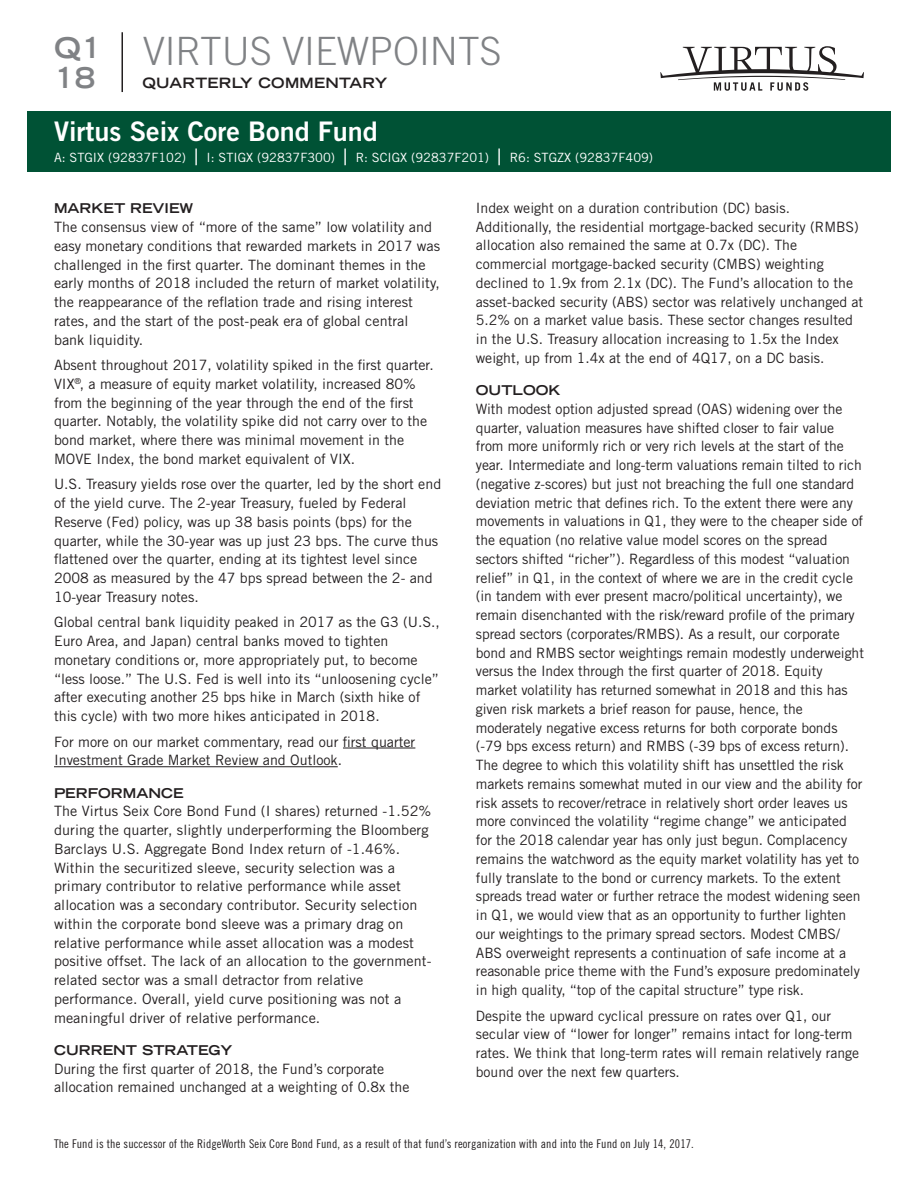
<style>
.page{position:relative;width:918px;height:1188px;background:#fff}
.page>*{position:absolute;margin:0;border:0;box-sizing:border-box;transform-origin:0 0}
.t1{font:300 39px "Trade Gothic LT Std";color:#808285}
.t2{font:700 expanded 28.5px/30px "Trade Gothic LH";color:#808285}
.t3{font:27px "Trade Gothic LT Std Bd 2";color:#fff}
.t4{font:14.25px/18.8px "Trade Gothic LT Std";color:#231f20}
.t5{font:700 expanded 14.25px "Trade Gothic LH";letter-spacing:.02em;color:#231f20}
.t6{font:700 expanded 13.5px "Trade Gothic LH";color:#231f20}
.t7{font:12.75px "Trade Gothic LT Std";color:#fff}
.t8{font:12px "Trade Gothic LT Std Cn 18";letter-spacing:.01em;color:#231f20}
.s1{font-size:22.5px}
</style>
<div class="page">
<hr style="left:343px;top:748px;width:72px;height:1px;background:#231f20">
<hr style="left:54px;top:766px;width:284px;height:1px;background:#231f20">
<hr style="left:122px;top:32px;width:1px;height:60px;background:#231f20">
<div style="left:27px;top:111px;width:864px;height:61px;background:#005235"></div>
<svg style="left:660px;top:46px;width:204px;height:45px"></svg>
<h1 class="t1" style="left:143px;top:28px;width:360px">VIRTUS VIEWPOINTS</h1>
<p class="t5" style="left:142px;top:74px;width:246px">QUARTERLY COMMENTARY</p>
<h2 class="t2" style="left:54px;top:32px;width:49px">Q1<br>18</h2>
<h3 class="t3" style="left:54px;top:115px;width:325px">Virtus Seix Core Bond Fund</h3>
<p class="t7" style="left:54px;top:150px;width:601px">A: STGIX (92837F102) <span class="s1">|</span> I: STIGX (92837F300) <span class="s1">|</span> R: SCIGX (92837F201) <span class="s1">|</span> R6: STGZX (92837F409)</p>
<p class="t6" style="left:54px;top:200px;width:141px">MARKET REVIEW</p>
<p class="t4" style="left:54px;top:217px;width:388px">The consensus view of “more of the same” low volatility and easy monetary conditions that rewarded markets in 2017 was challenged in the first quarter. The dominant themes in the early months of 2018 included the return of market volatility, the reappearance of the reflation trade and rising interest rates, and the start of the post-peak era of global central bank liquidity.</p>
<p class="t4" style="left:54px;top:355px;width:381px">Absent throughout 2017, volatility spiked in the first quarter.<br>VIX<sup>®</sup>, a measure of equity market volatility, increased 80% from the beginning of the year through the end of the first quarter. Notably, the volatility spike did not carry over to the bond market, where there was minimal movement in the MOVE Index, the bond market equivalent of VIX.</p>
<p class="t4" style="left:54px;top:475px;width:389px">U.S. Treasury yields rose over the quarter, led by the short end of the yield curve. The 2-year Treasury, fueled by Federal Reserve (Fed) policy, was up 38 basis points (bps) for the quarter, while the 30-year was up just 23 bps. The curve thus flattened over the quarter, ending at its tightest level since 2008 as measured by the 47 bps spread between the 2- and 10-year Treasury notes.</p>
<p class="t4" style="left:54px;top:613px;width:387px">Global central bank liquidity peaked in 2017 as the G3 (U.S., Euro Area, and Japan) central banks moved to tighten monetary conditions or, more appropriately put, to become “less loose.” The U.S. Fed is well into its “unloosening cycle” after executing another 25 bps hike in March (sixth hike of this cycle) with two more hikes anticipated in 2018.</p>
<p class="t4" style="left:54px;top:732px;width:363px">For more on our market commentary, read our first quarter<br>Investment Grade Market Review and Outlook.</p>
<p class="t6" style="left:54px;top:784px;width:131px">PERFORMANCE</p>
<p class="t4" style="left:54px;top:802px;width:379px">The Virtus Seix Core Bond Fund (I shares) returned -1.52% during the quarter, slightly underperforming the Bloomberg Barclays U.S. Aggregate Bond Index return of -1.46%.<br>Within the securitized sleeve, security selection was a primary contributor to relative performance while asset allocation was a secondary contributor. Security selection within the corporate bond sleeve was a primary drag on relative performance while asset allocation was a modest positive offset. The lack of an allocation to the government&shy;related sector was a small detractor from relative performance. Overall, yield curve positioning was not a meaningful driver of relative performance.</p>
<p class="t6" style="left:54px;top:1041px;width:180px">CURRENT STRATEGY</p>
<p class="t4" style="left:54px;top:1059px;width:357px">During the first quarter of 2018, the Fund’s corporate allocation remained unchanged at a weighting of 0.8x the</p>
<p class="t4" style="left:476px;top:198px;width:389px">Index weight on a duration contribution (DC) basis.<br>Additionally, the residential mortgage-backed security (RMBS) allocation also remained the same at 0.7x (DC). The commercial mortgage-backed security (CMBS) weighting declined to 1.9x from 2.1x (DC). The Fund’s allocation to the asset-backed security (ABS) sector was relatively unchanged at 5.2% on a market value basis. These sector changes resulted in the U.S. Treasury allocation increasing to 1.5x the Index weight, up from 1.4x at the end of 4Q17, on a DC basis.</p>
<p class="t6" style="left:476px;top:381px;width:86px">OUTLOOK</p>
<p class="t4" style="left:476px;top:399px;width:390px">With modest option adjusted spread (OAS) widening over the quarter, valuation measures have shifted closer to fair value from more uniformly rich or very rich levels at the start of the year. Intermediate and long-term valuations remain tilted to rich (negative z-scores) but just not breaching the full one standard deviation metric that defines rich. To the extent there were any movements in valuations in Q1, they were to the cheaper side of the equation (no relative value model scores on the spread sectors shifted “richer”). Regardless of this modest “valuation relief” in Q1, in the context of where we are in the credit cycle (in tandem with ever present macro/political uncertainty), we remain disenchanted with the risk/reward profile of the primary spread sectors (corporates/RMBS). As a result, our corporate bond and RMBS sector weightings remain modestly underweight versus the Index through the first quarter of 2018. Equity market volatility has returned somewhat in 2018 and this has given risk markets a brief reason for pause, hence, the moderately negative excess returns for both corporate bonds (-79 bps excess return) and RMBS (-39 bps of excess return).<br>The degree to which this volatility shift has unsettled the risk markets remains somewhat muted in our view and the ability for risk assets to recover/retrace in relatively short order leaves us more convinced the volatility “regime change” we anticipated for the 2018 calendar year has only just begun. Complacency remains the watchword as the equity market volatility has yet to fully translate to the bond or currency markets. To the extent spreads tread water or further retrace the modest widening seen in Q1, we would view that as an opportunity to further lighten our weightings to the primary spread sectors. Modest CMBS/ ABS overweight represents a continuation of safe income at a reasonable price theme with the Fund’s exposure predominately in high quality, “top of the capital structure” type risk.</p>
<p class="t4" style="left:476px;top:1006px;width:385px">Despite the upward cyclical pressure on rates over Q1, our secular view of “lower for longer” remains intact for long-term rates. We think that long-term rates will remain relatively range bound over the next few quarters.</p>
<p class="t8" style="left:54px;top:1137px;width:641px">The Fund is the successor of the RidgeWorth Seix Core Bond Fund, as a result of that fund’s reorganization with and into the Fund on July 14, 2017.</p>
</div>
